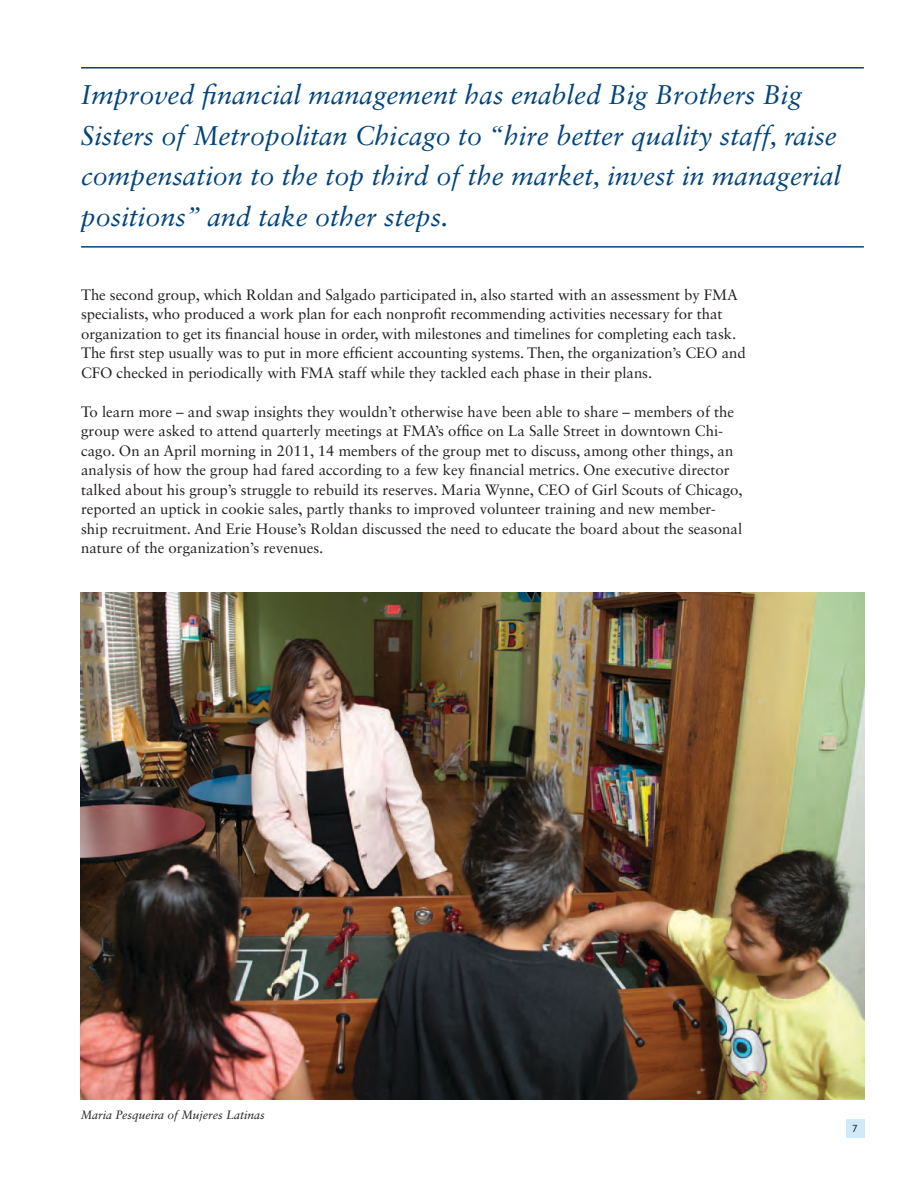
<style>
.page{position:relative;width:918px;height:1188px;background:#fff}
.page>*{position:absolute;margin:0;border:0;box-sizing:border-box;transform-origin:0 0}
.t1{font:italic 27px/40.5px "Sabon LT Std";color:#00447c}
.t2{font:15px/19.5px "Sabon LT Std";color:#231f20}
.t3{font:italic 12px "Sabon LT Std";color:#231f20}
.t4{font:10.5px "FS Ingrid";color:#231f20}
</style>
<div class="page">
<img style="left:81px;top:593px;width:783px;height:507px">
<hr style="left:81px;top:67px;width:783px;height:2px;background:#00447c">
<hr style="left:81px;top:246px;width:783px;height:2px;background:#00447c">
<div style="left:846px;top:1119px;width:18px;height:18px;background:#d0eafa"></div>
<h1 class="t1" style="left:81px;top:75px;width:762px">Improved financial management has enabled Big Brothers Big Sisters of Metropolitan Chicago to “hire better quality staff, raise compensation to the top third of the market, invest in managerial positions” and take other steps.</h1>
<p class="t2" style="left:81px;top:284px;width:666px">The second group, which Roldan and Salgado participated in, also started with an assessment by FMA specialists, who produced a work plan for each nonprofit recommending activities necessary for that organization to get its financial house in order, with milestones and timelines for completing each task.<br>The first step usually was to put in more efficient accounting systems. Then, the organization’s CEO and CFO checked in periodically with FMA staff while they tackled each phase in their plans.</p>
<p class="t2" style="left:81px;top:401px;width:663px">To learn more – and swap insights they wouldn’t otherwise have been able to share – members of the group were asked to attend quarterly meetings at FMA’s office on La Salle Street in downtown Chi&shy;cago. On an April morning in 2011, 14 members of the group met to discuss, among other things, an analysis of how the group had fared according to a few key financial metrics. One executive director talked about his group’s struggle to rebuild its reserves. Maria Wynne, CEO of Girl Scouts of Chicago, reported an uptick in cookie sales, partly thanks to improved volunteer training and new member&shy;ship recruitment. And Erie House’s Roldan discussed the need to educate the board about the seasonal nature of the organization’s revenues.</p>
<p class="t3" style="left:81px;top:1107px;width:185px">Maria Pesqueira of Mujeres Latinas</p>
<p class="t4" style="left:852px;top:1123px;width:7px">7</p>
</div>
